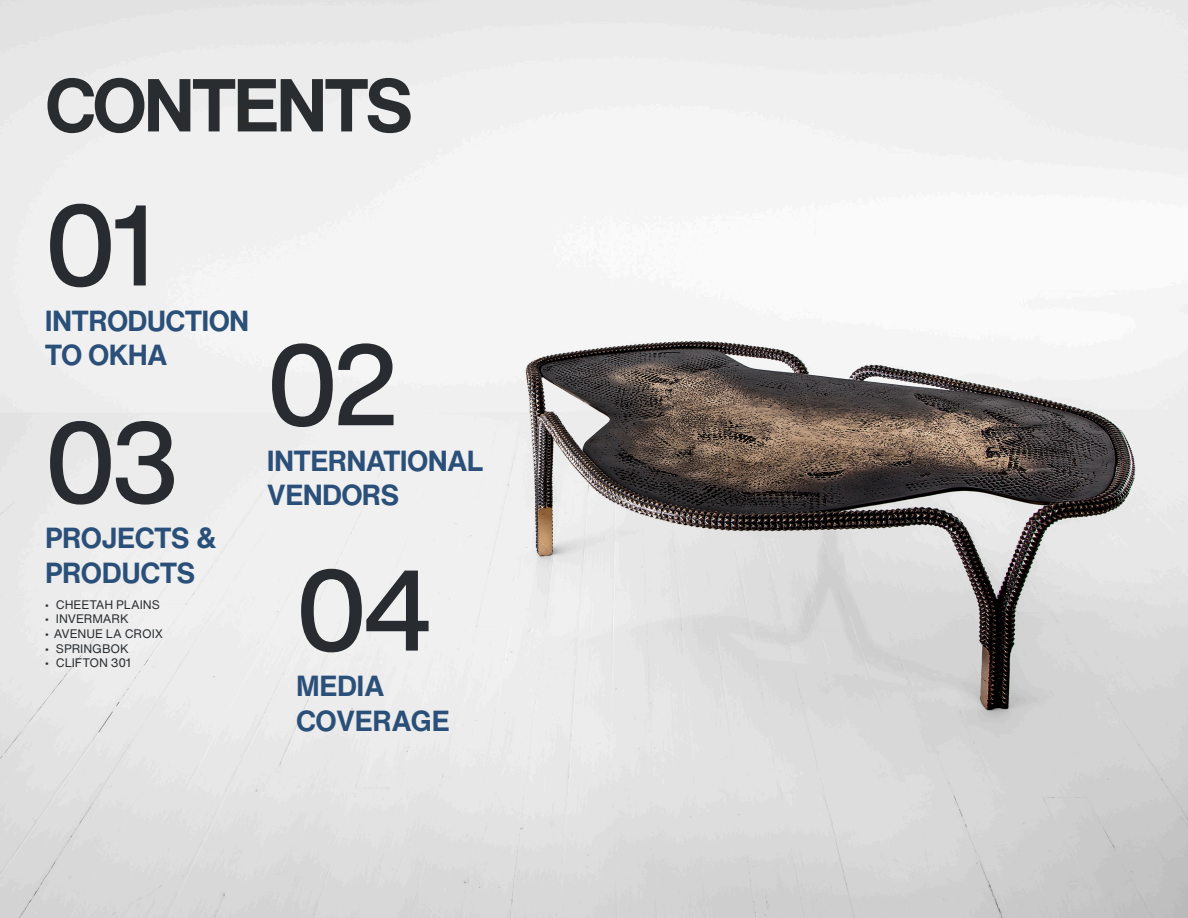
<style>
.page{position:relative;width:1188px;height:918px;background:#fff}
.page>*{position:absolute;margin:0;border:0;box-sizing:border-box;transform-origin:0 0}
.t1{font:500 112.35px "Helvetica Now Display";letter-spacing:-.04em;color:#282c30}
.t2{font:700 73.5px "Helvetica Now Text";letter-spacing:-.05em;color:#2a2d30}
.t3{font:700 28.58px/34.3px "Helvetica Now Text";letter-spacing:-.025em;color:#2a4f79}
.t4{font:12.15px "Helvetica Now Text";letter-spacing:-.01em;color:#282c30}
</style>
<div class="page">
<img style="left:0;top:0;width:1188px;height:918px">
<p class="t2" style="left:45px;top:50px;width:370px">CONTENTS</p>
<p class="t1" style="left:45px;top:168px;width:109px">01</p>
<p class="t3" style="left:45px;top:303px;width:206px">INTRODUCTION</p>
<p class="t3" style="left:45px;top:337px;width:124px">TO OKHA</p>
<p class="t1" style="left:267px;top:308px;width:132px">02</p>
<p class="t3" style="left:267px;top:443px;width:218px">INTERNATIONAL</p>
<p class="t1" style="left:45px;top:385px;width:134px">03</p>
<p class="t3" style="left:267px;top:477px;width:134px">VENDORS</p>
<p class="t3" style="left:45px;top:520px;width:173px">PROJECTS &amp;<br>PRODUCTS</p>
<p class="t4" style="left:45px;top:595px;width:116px">• CHEETAH PLAINS</p>
<p class="t4" style="left:45px;top:610px;width:85px">• INVERMARK</p>
<p class="t4" style="left:45px;top:624px;width:120px">• AVENUE LA CROIX</p>
<p class="t4" style="left:45px;top:639px;width:85px">• SPRINGBOK</p>
<p class="t4" style="left:45px;top:654px;width:88px">• CLIFTON 301</p>
<p class="t1" style="left:296px;top:533px;width:137px">04</p>
<p class="t3" style="left:296px;top:668px;width:90px">MEDIA</p>
<p class="t3" style="left:296px;top:703px;width:155px">COVERAGE</p>
</div>
